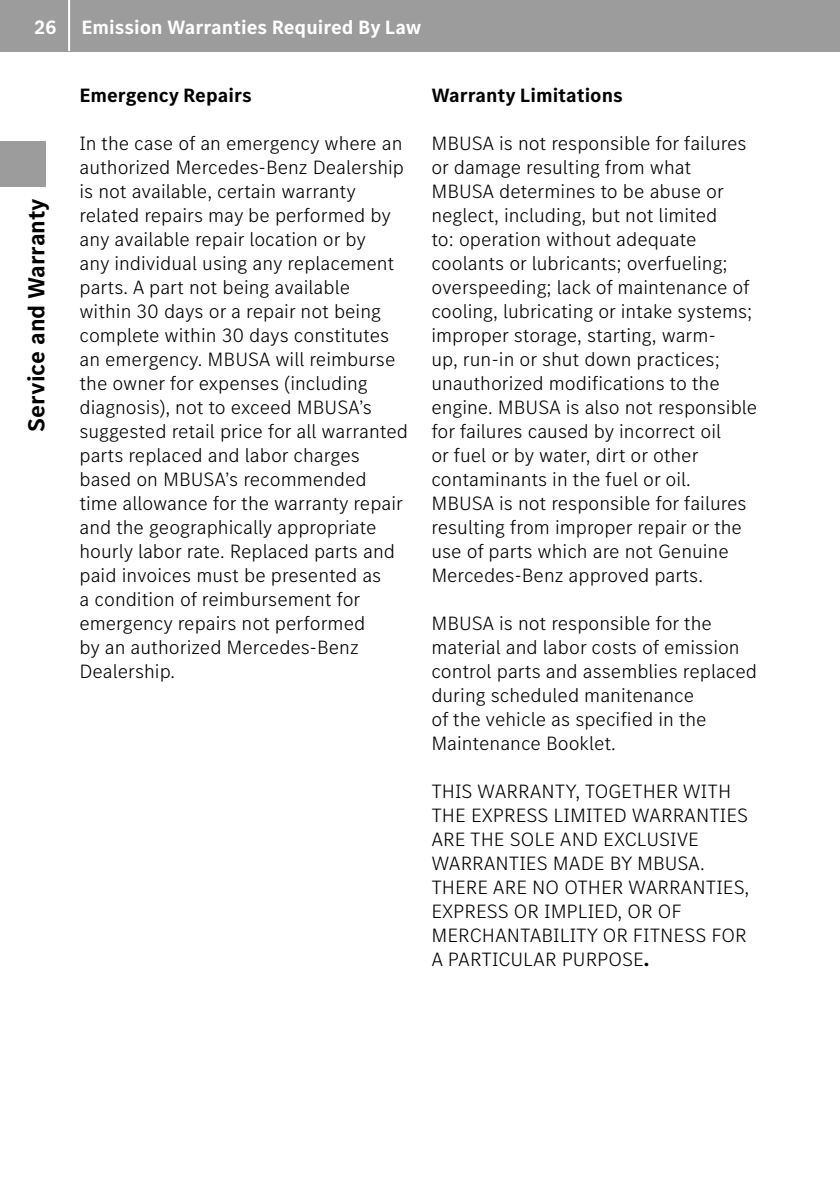
<style>
.page{position:relative;width:840px;height:1191px;background:#fff}
.page>*{position:absolute;margin:0;border:0;box-sizing:border-box;transform-origin:0 0}
.t1{font:700 24px "MB Corpo S Text";color:#000}
.t2{font:300 20px/24px "MB Corpo S Text";color:#000}
.t3{font:700 20px "MB Corpo S Text";color:#000}
.t4{font:700 20px "MB Corpo S Text";color:#fff}
.s1{font-weight:700}
</style>
<div class="page">
<div style="left:0;top:0;width:839px;height:51px;background:#9d9c9c"></div>
<div style="left:0;top:142px;width:45px;height:45px;background:#9d9c9c"></div>
<hr style="left:68px;top:0;width:2px;height:51px;background:#fff">
<p class="t4" style="left:34px;top:14px;width:389px">26 Emission Warranties Required By Law</p>
<p class="t1" style="left:21px;top:431px;width:235px;rotate:-90deg">Service and Warranty</p>
<p class="t3" style="left:79px;top:82px;width:174px">Emergency Repairs</p>
<p class="t2" style="left:79px;top:130px;width:330px">In the case of an emergency where an authorized Mercedes-Benz Dealership is not available, certain warranty related repairs may be performed by any available repair location or by<br>any individual using any replacement parts. A part not being available<br>within 30 days or a repair not being complete within 30 days constitutes an emergency. MBUSA will reimburse the owner for expenses (including diagnosis), not to exceed MBUSA’s suggested retail price for all warranted parts replaced and labor charges based on MBUSA’s recommended time allowance for the warranty repair and the geographically appropriate hourly labor rate. Replaced parts and paid invoices must be presented as<br>a condition of reimbursement for emergency repairs not performed<br>by an authorized Mercedes-Benz Dealership.</p>
<p class="t3" style="left:431px;top:82px;width:193px">Warranty Limitations</p>
<p class="t2" style="left:431px;top:130px;width:327px">MBUSA is not responsible for failures or damage resulting from what MBUSA determines to be abuse or neglect, including, but not limited<br>to: operation without adequate coolants or lubricants; overfueling; overspeeding; lack of maintenance of cooling, lubricating or intake systems; improper storage, starting, warm-<br>up, run-in or shut down practices; unauthorized modifications to the engine. MBUSA is also not responsible for failures caused by incorrect oil<br>or fuel or by water, dirt or other contaminants in the fuel or oil.<br>MBUSA is not responsible for failures resulting from improper repair or the use of parts which are not Genuine Mercedes-Benz approved parts.</p>
<p class="t2" style="left:431px;top:610px;width:327px">MBUSA is not responsible for the material and labor costs of emission control parts and assemblies replaced during scheduled manitenance<br>of the vehicle as specified in the<br>Maintenance Booklet.</p>
<p class="t2" style="left:431px;top:778px;width:319px">THIS WARRANTY, TOGETHER WITH<br>THE EXPRESS LIMITED WARRANTIES<br>ARE THE SOLE AND EXCLUSIVE<br>WARRANTIES MADE BY MBUSA.<br>THERE ARE NO OTHER WARRANTIES,<br>EXPRESS OR IMPLIED, OR OF<br>MERCHANTABILITY OR FITNESS FOR<br>A PARTICULAR PURPOSE<span class="s1">.</span></p>
</div>
